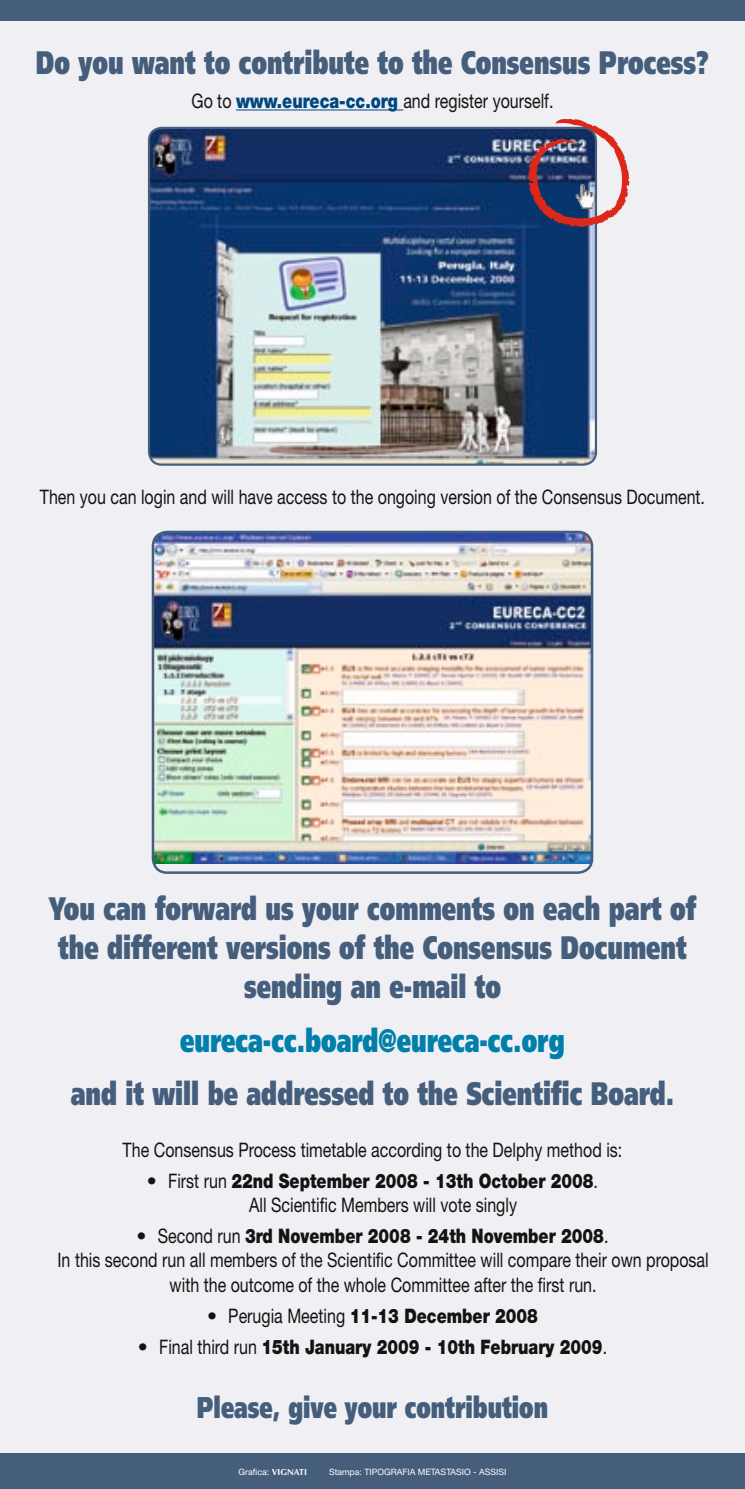
<style>
.page{position:relative;width:745px;height:1489px;background:#fff}
.page>*{position:absolute;margin:0;border:0;box-sizing:border-box;transform-origin:0 0}
.t1{font:900 32.5px/39px "Frutiger";color:#445e7c;text-align:center;scale:.7 1}
.t2{font:900 32.5px "Frutiger";color:#007faa;scale:.7 1}
.t3{font:900 30px "Frutiger";color:#445e7c;scale:.7 1}
.t4{font:20px/31px "Helvetica Neue";color:#131312;text-align:center;scale:.8 1}
.t5{font:900 20px/31px "Helvetica Neue";color:#131312;text-align:center;scale:.8 1}
.t6{font:20px "Helvetica Neue";color:#131312}
.t7{font:8.75px "Helvetica Neue";color:#fffdfc}
.s1{font-weight:900;color:#00477f}
.s2{font-weight:900}
.s3{font-weight:400}
.s4{font-family:"Optima";font-weight:700}
</style>
<div class="page">
<div style="left:0;top:0;width:744px;height:1488px;background:#f0f0f4"></div>
<hr style="left:236px;top:109px;width:167px;height:1px;background:#00477f">
<img style="left:149px;top:128px;width:446px;height:336px;border-radius:13px">
<div style="left:148px;top:127px;width:448px;height:338px;border:2px solid #445e7c;border-radius:13px"></div>
<svg style="left:527px;top:119px;width:102px;height:108px"></svg>
<img style="left:155px;top:533px;width:435px;height:330px">
<div style="left:152px;top:530px;width:441px;height:343px;border:2px solid #445e7c;border-radius:14px"></div>
<div style="left:0;top:0;width:744px;height:21px;background:#445e7c"></div>
<div style="left:0;top:1453px;width:744px;height:35px;background:#445e7c"></div>
<h1 class="t1" style="left:36px;top:43px;width:962px">Do you want to contribute to the Consensus Process?</h1>
<p class="t4" style="left:191px;top:85px;width:453px">Go to <span class="s1">www.eureca-cc.org</span> and register yourself.</p>
<p class="t4" style="left:40px;top:480px;width:832px">Then you can login and will have access to the ongoing version of the Consensus Document.</p>
<h1 class="t1" style="left:49px;top:889px;width:925px">You can forward us your comments on each part of the different versions of the Consensus Document sending an e-mail to</h1>
<h1 class="t2" style="left:180px;top:1020px;width:550px">eureca-cc.board@eureca-cc.org</h1>
<h1 class="t1" style="left:71px;top:1073px;width:863px">and it will be addressed to the Scientific Board.</h1>
<p class="t4" style="left:168px;top:1134px;width:568px;text-align:left;text-indent:-46px">The Consensus Process timetable according to the Delphy method is:<br>First run <span class="s2">22nd September 2008 - 13th October 2008</span>.</p>
<p class="t4" style="left:158px;top:1189px;width:564px">All Scientific Members will vote singly<br>Second run <span class="s2">3rd November 2008 - 24th November 2008</span>.</p>
<p class="t4" style="left:57px;top:1247px;width:815px;line-height:24px">In this second run all members of the Scientific Committee will compare their own proposal with the outcome of the whole Committee after the first run.</p>
<p class="t5" style="left:159px;top:1299px;width:561px"><span class="s3">Perugia Meeting</span> 11-13 December 2008<br><span class="s3">Final third run</span> 15th January 2009 - 10th February 2009<span class="s3">.</span></p>
<h2 class="t3" style="left:197px;top:1388px;width:503px">Please, give your contribution</h2>
<p class="t6" style="left:147px;top:1169px;width:11px">•</p>
<p class="t6" style="left:136px;top:1224px;width:11px">•</p>
<p class="t6" style="left:207px;top:1303px;width:11px">•</p>
<p class="t6" style="left:138px;top:1334px;width:11px">•</p>
<p class="t7" style="left:238px;top:1466px;width:70px">Grafica: <span class="s4">VIGNATI</span></p>
<p class="t7" style="left:329px;top:1466px;width:179px">Stampa: TIPOGRAFIA METASTASIO - ASSISI</p>
</div>
